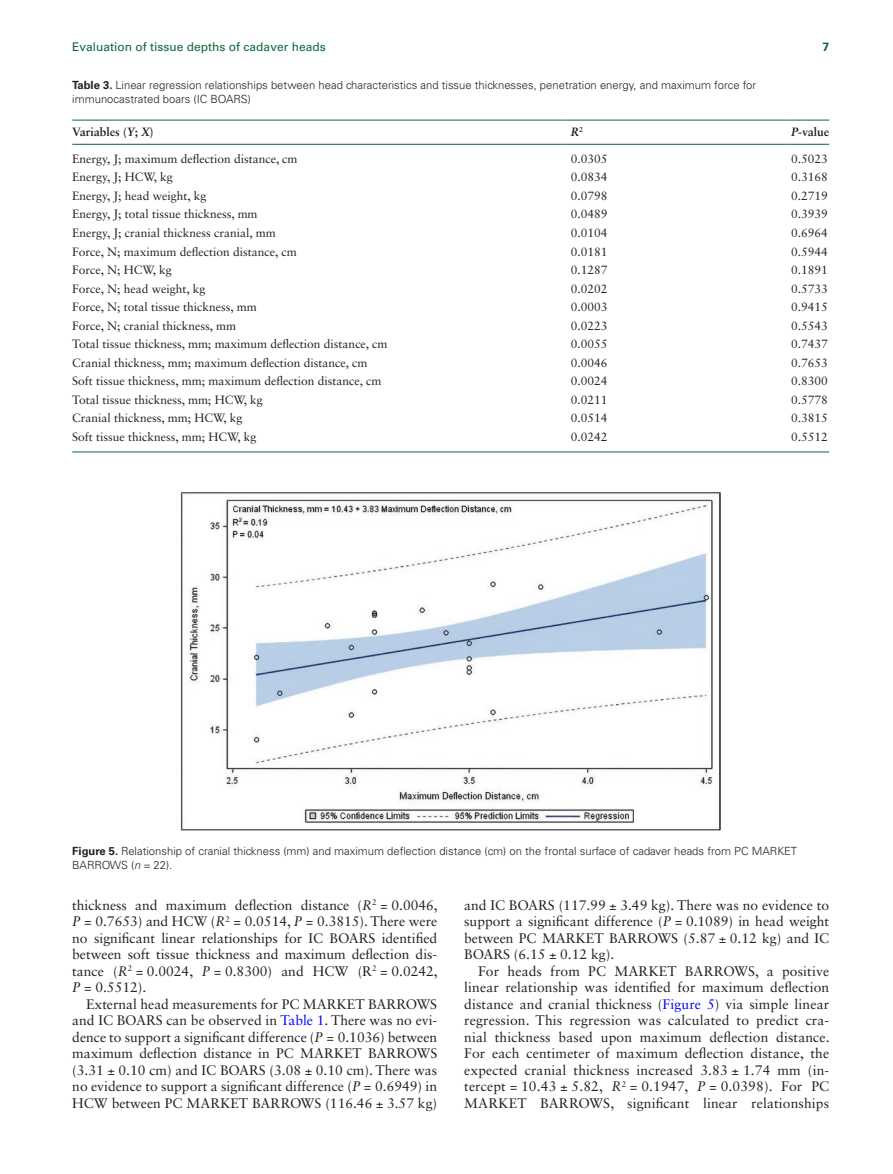
<style>
.page{position:relative;width:893px;height:1174px;background:#fff}
.page>*{position:absolute;margin:0;border:0;box-sizing:border-box;transform-origin:0 0}
.t1{font:13.8px/16.5px "Sabon LT Std";color:#231f20;text-align:justify}
.t2{font:12px "Sabon LT Std";color:#231f20}
.t3{font:12px "Univers LT Std";color:#0b6936}
.t4{font:700 12px "Sabon LT Std";color:#231f20}
.t5{font:italic 700 12px "Sabon LT Std";color:#231f20}
.t6{font:700 12px "Univers LT Std";color:#0b6936}
.t7{font:300 11.25px/14.2px "Univers LT Std";color:#231f20}
.s1{font-weight:700}
.s2{font-style:italic}
.s3{color:#00f}
</style>
<div class="page">
<hr style="left:72px;top:120px;width:494px;height:1px;background:#0b6936">
<hr style="left:72px;top:144px;width:494px;height:1px;background:#0b6936">
<hr style="left:566px;top:120px;width:220px;height:1px;background:#0b6936">
<hr style="left:566px;top:144px;width:220px;height:1px;background:#0b6936">
<hr style="left:786px;top:120px;width:43px;height:1px;background:#0b6936">
<hr style="left:786px;top:144px;width:43px;height:1px;background:#0b6936">
<hr style="left:72px;top:451px;width:494px;height:1px;background:#0b6936">
<hr style="left:566px;top:451px;width:220px;height:1px;background:#0b6936">
<hr style="left:786px;top:451px;width:43px;height:1px;background:#0b6936">
<img style="left:181px;top:492px;width:540px;height:338px">
<p class="t3" style="left:72px;top:40px;width:255px">Evaluation of tissue depths of cadaver heads</p>
<p class="t6" style="left:822px;top:40px;width:8px">7</p>
<p class="t7" style="left:72px;top:78px;width:685px"><span class="s1">Table 3.</span> Linear regression relationships between head characteristics and tissue thicknesses, penetration energy, and maximum force for immunocastrated boars (IC BOARS)</p>
<p class="t4" style="left:72px;top:125px;width:83px">Variables (<span class="s2">Y</span>; <span class="s2">X</span>)</p>
<p class="t5" style="left:571px;top:125px;width:14px">R<sup>2</sup></p>
<p class="t4" style="left:791px;top:125px;width:40px"><span class="s2">P</span>-value</p>
<p class="t2" style="left:72px;top:151px;width:227px">Energy, J; maximum deflection distance, cm</p>
<p class="t2" style="left:571px;top:151px;width:38px">0.0305</p>
<p class="t2" style="left:791px;top:151px;width:38px">0.5023</p>
<p class="t2" style="left:72px;top:170px;width:102px">Energy, J; HCW, kg</p>
<p class="t2" style="left:571px;top:170px;width:38px">0.0834</p>
<p class="t2" style="left:791px;top:170px;width:38px">0.3168</p>
<p class="t2" style="left:72px;top:189px;width:136px">Energy, J; head weight, kg</p>
<p class="t2" style="left:571px;top:189px;width:38px">0.0798</p>
<p class="t2" style="left:791px;top:189px;width:38px">0.2719</p>
<p class="t2" style="left:72px;top:207px;width:187px">Energy, J; total tissue thickness, mm</p>
<p class="t2" style="left:571px;top:207px;width:38px">0.0489</p>
<p class="t2" style="left:791px;top:207px;width:38px">0.3939</p>
<p class="t2" style="left:72px;top:226px;width:205px">Energy, J; cranial thickness cranial, mm</p>
<p class="t2" style="left:571px;top:226px;width:38px">0.0104</p>
<p class="t2" style="left:791px;top:226px;width:38px">0.6964</p>
<p class="t2" style="left:72px;top:244px;width:226px">Force, N; maximum deflection distance, cm</p>
<p class="t2" style="left:571px;top:244px;width:38px">0.0181</p>
<p class="t2" style="left:791px;top:244px;width:38px">0.5944</p>
<p class="t2" style="left:72px;top:263px;width:101px">Force, N; HCW, kg</p>
<p class="t2" style="left:571px;top:263px;width:38px">0.1287</p>
<p class="t2" style="left:791px;top:263px;width:38px">0.1891</p>
<p class="t2" style="left:72px;top:281px;width:135px">Force, N; head weight, kg</p>
<p class="t2" style="left:571px;top:281px;width:38px">0.0202</p>
<p class="t2" style="left:791px;top:281px;width:38px">0.5733</p>
<p class="t2" style="left:72px;top:300px;width:186px">Force, N; total tissue thickness, mm</p>
<p class="t2" style="left:571px;top:300px;width:38px">0.0003</p>
<p class="t2" style="left:791px;top:300px;width:38px">0.9415</p>
<p class="t2" style="left:72px;top:318px;width:165px">Force, N; cranial thickness, mm</p>
<p class="t2" style="left:571px;top:318px;width:38px">0.0223</p>
<p class="t2" style="left:791px;top:318px;width:38px">0.5543</p>
<p class="t2" style="left:72px;top:337px;width:317px">Total tissue thickness, mm; maximum deflection distance, cm</p>
<p class="t2" style="left:571px;top:337px;width:38px">0.0055</p>
<p class="t2" style="left:791px;top:337px;width:38px">0.7437</p>
<p class="t2" style="left:72px;top:355px;width:297px">Cranial thickness, mm; maximum deflection distance, cm</p>
<p class="t2" style="left:571px;top:355px;width:38px">0.0046</p>
<p class="t2" style="left:791px;top:355px;width:38px">0.7653</p>
<p class="t2" style="left:72px;top:374px;width:311px">Soft tissue thickness, mm; maximum deflection distance, cm</p>
<p class="t2" style="left:571px;top:374px;width:38px">0.0024</p>
<p class="t2" style="left:791px;top:374px;width:38px">0.8300</p>
<p class="t2" style="left:72px;top:392px;width:192px">Total tissue thickness, mm; HCW, kg</p>
<p class="t2" style="left:571px;top:392px;width:38px">0.0211</p>
<p class="t2" style="left:791px;top:392px;width:38px">0.5778</p>
<p class="t2" style="left:72px;top:411px;width:172px">Cranial thickness, mm; HCW, kg</p>
<p class="t2" style="left:571px;top:411px;width:38px">0.0514</p>
<p class="t2" style="left:791px;top:411px;width:38px">0.3815</p>
<p class="t2" style="left:72px;top:430px;width:186px">Soft tissue thickness, mm; HCW, kg</p>
<p class="t2" style="left:571px;top:430px;width:38px">0.0242</p>
<p class="t2" style="left:791px;top:430px;width:38px">0.5512</p>
<p class="t7" style="left:72px;top:844px;width:726px"><span class="s1">Figure 5.</span> Relationship of cranial thickness (mm) and maximum deflection distance (cm) on the frontal surface of cadaver heads from PC MARKET<br>BARROWS (<span class="s2">n</span> = 22).</p>
<p class="t1" style="left:72px;top:896px;width:367px">thickness and maximum deflection distance (<span class="s2">R</span><sup>2</sup> = 0.0046, <span class="s2">P</span> = 0.7653) and HCW (<span class="s2">R</span><sup>2</sup> = 0.0514, <span class="s2">P</span> = 0.3815). There were no significant linear relationships for IC BOARS identified between soft tissue thickness and maximum deflection dis&shy;tance (<span class="s2">R</span><sup>2</sup> = 0.0024, <span class="s2">P</span> = 0.8300) and HCW (R<sup>2</sup> = 0.0242, <span class="s2">P</span> = 0.5512).</p>
<p class="t1" style="left:72px;top:995px;width:366px;text-indent:14px">External head measurements for PC MARKET BARROWS and IC BOARS can be observed in <span class="s3">Table 1</span>. There was no evi&shy;dence to support a significant difference (<span class="s2">P</span> = 0.1036) between maximum deflection distance in PC MARKET BARROWS (3.31 ± 0.10 cm) and IC BOARS (3.08 ± 0.10 cm). There was no evidence to support a significant difference (<span class="s2">P =</span> 0.6949) in HCW between PC MARKET BARROWS (116.46 ± 3.57 kg)</p>
<p class="t1" style="left:464px;top:896px;width:366px">and IC BOARS (117.99 ± 3.49 kg). There was no evidence to support a significant difference (<span class="s2">P =</span> 0.1089) in head weight between PC MARKET BARROWS (5.87 ± 0.12 kg) and IC BOARS (6.15 ± 0.12 kg).</p>
<p class="t1" style="left:464px;top:962px;width:367px;text-indent:14px">For heads from PC MARKET BARROWS, a positive linear relationship was identified for maximum deflection distance and cranial thickness (<span class="s3">Figure 5</span>) via simple linear regression. This regression was calculated to predict cra&shy;nial thickness based upon maximum deflection distance.<br>For each centimeter of maximum deflection distance, the expected cranial thickness increased 3.83 ± 1.74 mm (in&shy;tercept = 10.43 ± 5.82, <span class="s2">R</span><sup>2</sup> = 0.1947, <span class="s2">P</span> = 0.0398). For PC MARKET BARROWS, significant linear relationships</p>
</div>
